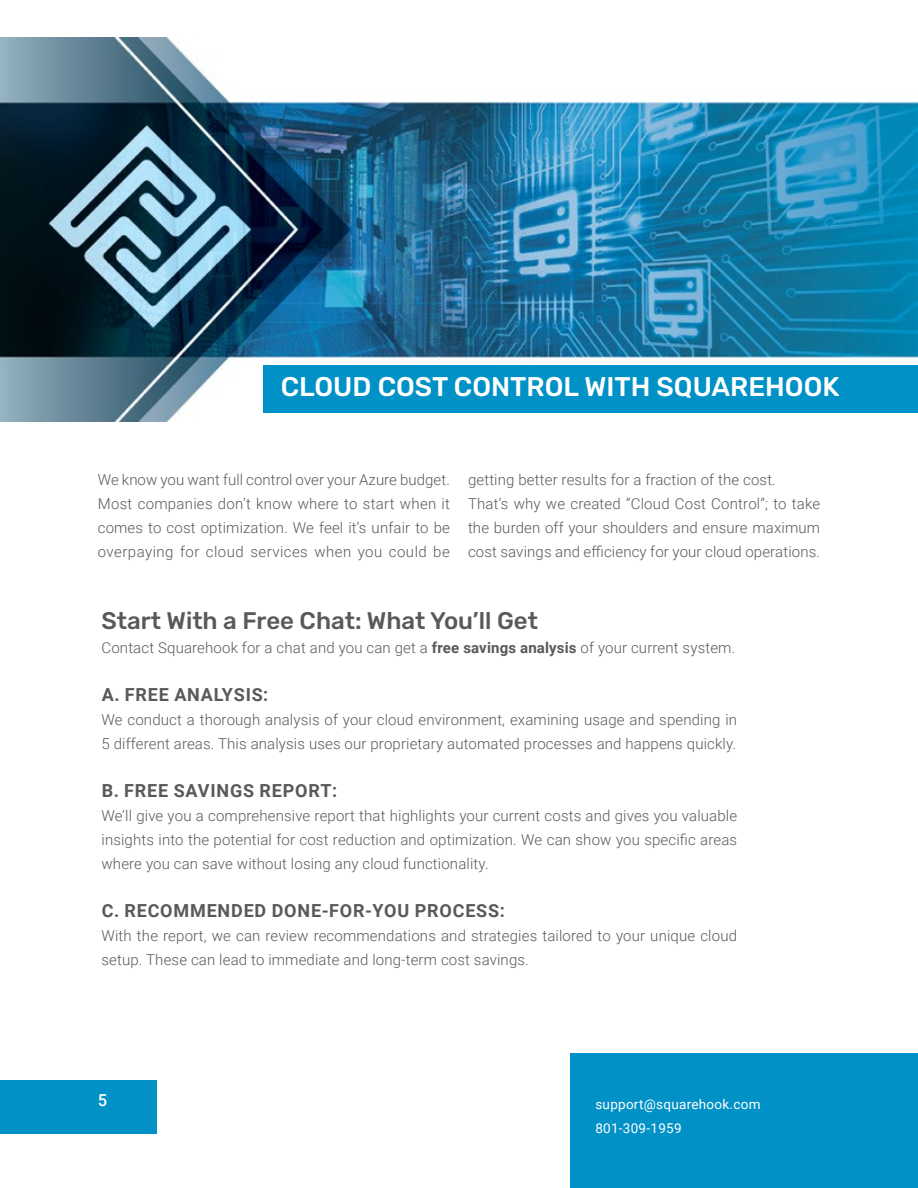
<style>
.page{position:relative;width:918px;height:1188px;background:#fff}
.page>*{position:absolute;margin:0;border:0;box-sizing:border-box;transform-origin:0 0}
.t1{font:500 27px "Rubik";color:#fff}
.t2{font:500 24px "Rubik";color:#58595b}
.t3{font:700 18px "Roboto";letter-spacing:.045em;color:#58595b}
.t4{font:500 16.5px "Roboto";color:#fff}
.t5{font:300 15px/24px "Roboto";letter-spacing:.01em;color:#58595b}
.t6{font:13.5px/24px "Roboto";letter-spacing:.02em;color:#fff}
.s1{font-weight:700}
</style>
<div class="page">
<div style="left:570px;top:1053px;width:348px;height:135px;background:#0091c6"></div>
<div style="left:0;top:1080px;width:157px;height:54px;background:#0091c6"></div>
<img style="left:0;top:37px;width:918px;height:385px">
<div style="left:264px;top:365px;width:654px;height:48px;background:#0091c6"></div>
<h1 class="t1" style="left:281px;top:371px;width:560px">CLOUD COST CONTROL WITH SQUAREHOOK</h1>
<p class="t5" style="left:98px;top:467px;width:354px;text-align:justify">We know you want full control over your Azure budget.<br>Most companies don’t know where to start when it comes to cost optimization. We feel it’s unfair to be overpaying for cloud services when you could be</p>
<p class="t5" style="left:468px;top:467px;width:354px">getting better results for a fraction of the cost.<br>That’s why we created “Cloud Cost Control”; to take the burden off your shoulders and ensure maximum cost savings and efficiency for your cloud operations.</p>
<h2 class="t2" style="left:102px;top:606px;width:438px">Start With a Free Chat: What You’ll Get</h2>
<p class="t5" style="left:102px;top:635px;width:635px">Contact Squarehook for a chat and you can get a <span class="s1">free savings analysis</span> of your current system.</p>
<p class="t3" style="left:102px;top:682px;width:168px">A. FREE ANALYSIS:</p>
<p class="t5" style="left:102px;top:707px;width:637px">We conduct a thorough analysis of your cloud environment, examining usage and spending in<br>5 different areas. This analysis uses our proprietary automated processes and happens quickly.</p>
<p class="t3" style="left:102px;top:778px;width:237px">B. FREE SAVINGS REPORT:</p>
<p class="t5" style="left:102px;top:803px;width:637px;text-align:justify">We’ll give you a comprehensive report that highlights your current costs and gives you valuable insights into the potential for cost reduction and optimization. We can show you specific areas where you can save without losing any cloud functionality.</p>
<p class="t3" style="left:102px;top:898px;width:404px">C. RECOMMENDED DONE-FOR-YOU PROCESS:</p>
<p class="t5" style="left:102px;top:923px;width:637px">With the report, we can review recommendations and strategies tailored to your unique cloud setup. These can lead to immediate and long-term cost savings.</p>
<p class="t4" style="left:98px;top:1088px;width:11px">5</p>
<p class="t6" style="left:595px;top:1091px;width:167px">support@squarehook.com<br>801-309-1959</p>
</div>
